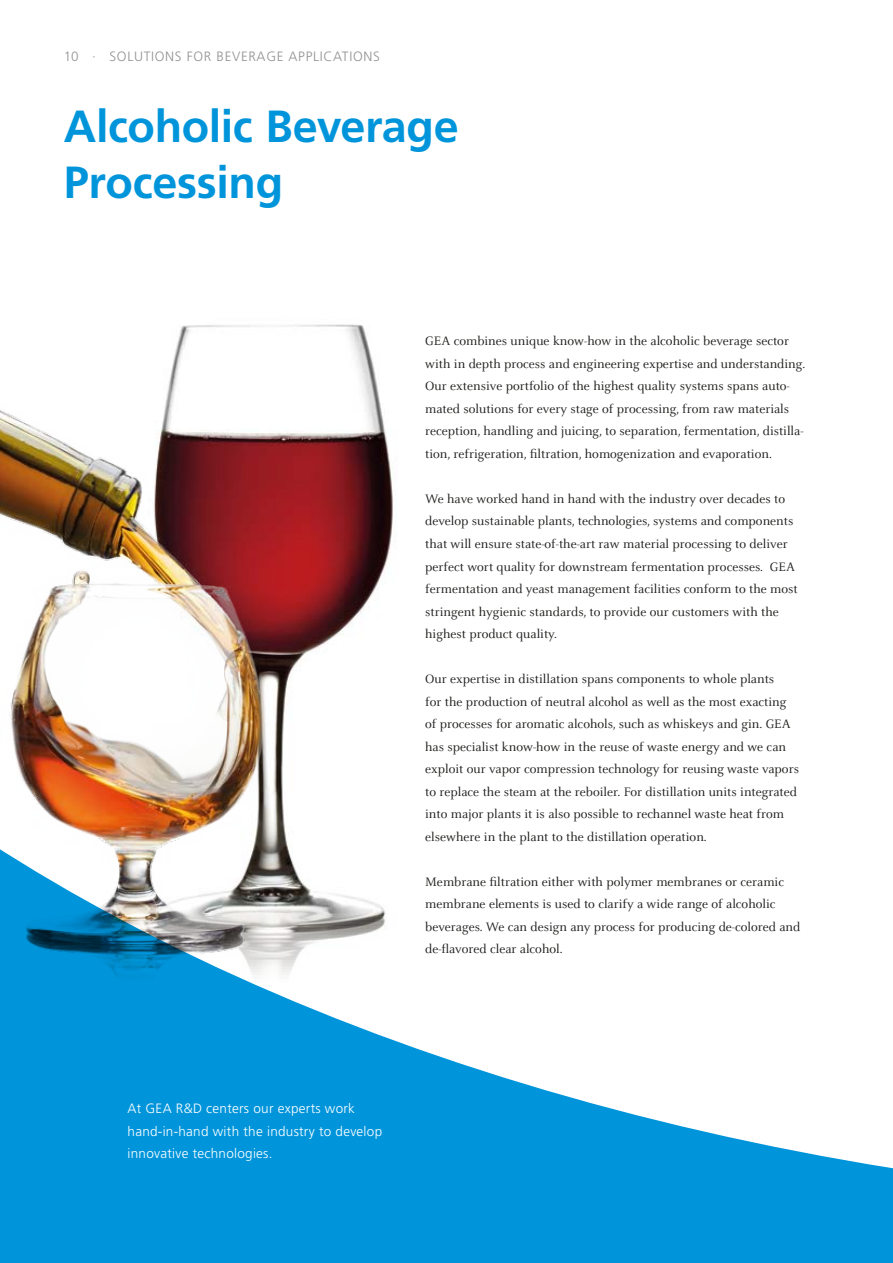
<style>
.page{position:relative;width:893px;height:1263px;background:#fff}
.page>*{position:absolute;margin:0;border:0;box-sizing:border-box;transform-origin:0 0}
.t1{font:700 45px/56.2px "Frutiger LT";letter-spacing:-.01em;color:#0095db}
.t2{font:13.5px/22.5px "Celeste OT";color:#1d1d1b}
.t3{font:300 13.5px/22.5px "Frutiger LT";letter-spacing:.02em;color:#fff}
.t4{font:300 13.5px "Frutiger LT";letter-spacing:.05em;color:#929292}
</style>
<div class="page">
<img style="left:177px;top:324px;width:219px;height:304px">
<img style="left:0;top:343px;width:343px;height:498px">
<svg style="left:0;top:841px;width:893px;height:422px;fill:#0095db"></svg>
<p class="t4" style="left:64px;top:49px;width:318px">10 · SOLUTIONS FOR BEVERAGE APPLICATIONS</p>
<h1 class="t1" style="left:64px;top:98px;width:396px">Alcoholic Beverage<br>Processing</h1>
<p class="t2" style="left:425px;top:330px;width:382px">GEA combines unique know-how in the alcoholic beverage sector with in depth process and engineering expertise and understanding.<br>Our extensive portfolio of the highest quality systems spans auto&shy;mated solutions for every stage of processing, from raw materials reception, handling and juicing, to separation, fermentation, distilla&shy;tion, refrigeration, filtration, homogenization and evaporation.</p>
<p class="t2" style="left:425px;top:488px;width:374px">We have worked hand in hand with the industry over decades to develop sustainable plants, technologies, systems and components that will ensure state-of-the-art raw material processing to deliver perfect wort quality for downstream fermentation processes. GEA fermentation and yeast management facilities conform to the most stringent hygienic standards, to provide our customers with the highest product quality.</p>
<p class="t2" style="left:425px;top:668px;width:375px">Our expertise in distillation spans components to whole plants<br>for the production of neutral alcohol as well as the most exacting of processes for aromatic alcohols, such as whiskeys and gin. GEA has specialist know-how in the reuse of waste energy and we can exploit our vapor compression technology for reusing waste vapors to replace the steam at the reboiler. For distillation units integrated into major plants it is also possible to rechannel waste heat from elsewhere in the plant to the distillation operation.</p>
<p class="t2" style="left:425px;top:870px;width:376px">Membrane filtration either with polymer membranes or ceramic membrane elements is used to clarify a wide range of alcoholic beverages. We can design any process for producing de-colored and de-flavored clear alcohol.</p>
<p class="t3" style="left:128px;top:1098px;width:256px">At GEA R&amp;D centers our experts work hand-in-hand with the industry to develop innovative technologies.</p>
</div>
